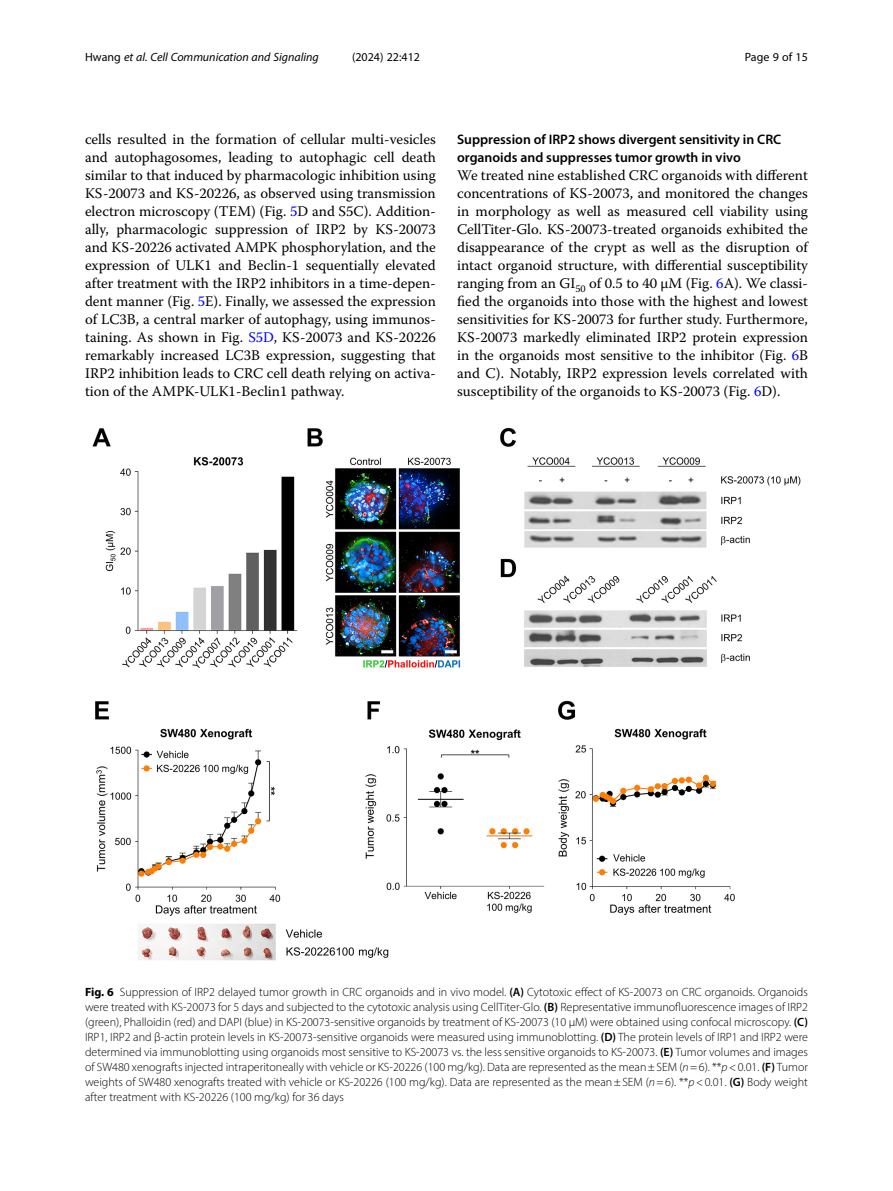
<style>
.page{position:relative;width:893px;height:1191px;background:#fff}
.page>*{position:absolute;margin:0;border:0;box-sizing:border-box;transform-origin:0 0}
.Body_Text_Indent{font:14.7px/18px "Warnock Pro";color:#000;text-align:justify}
.Body_Text{font:14.7px/18px "Warnock Pro";color:#000;text-align:justify}
.Head_2{font:600 13.8px/18px "Myriad Pro";color:#000}
.Figure_Caption{font:300 12px/15px "Myriad Pro";color:#000;text-align:justify}
.t1{font:italic 12px "Myriad Pro";color:#000}
.t2{font:12px "Myriad Pro";color:#000}
.s1{font-style:normal}
.s2{color:#00f}
.s3{font-weight:700}
.s4{font-weight:600}
.s5{font-style:italic}
</style>
<div class="page">
<img style="left:92px;top:427px;width:709px;height:534px">
<p class="t1" style="left:85px;top:50px;width:235px"><span class="s1">Hwang</span> et al. Cell Communication and Signaling</p>
<p class="t2" style="left:352px;top:50px;width:70px">(2024) 22:412</p>
<p class="t2" style="left:745px;top:50px;width:65px">Page 9 of 15</p>
<p class="Body_Text_Indent" style="left:85px;top:130px;width:352px">cells resulted in the formation of cellular multi-vesicles and autophagosomes, leading to autophagic cell death similar to that induced by pharmacologic inhibition using KS-20073 and KS-20226, as observed using transmission electron microscopy (TEM) (Fig. <span class="s2">5</span>D and S5C). Addition&shy;ally, pharmacologic suppression of IRP2 by KS-20073 and KS-20226 activated AMPK phosphorylation, and the expression of ULK1 and Beclin-1 sequentially elevated after treatment with the IRP2 inhibitors in a time-depen&shy;dent manner (Fig. <span class="s2">5</span>E). Finally, we assessed the expression of LC3B, a central marker of autophagy, using immunos&shy;taining. As shown in Fig. <span class="s2">S5D</span>, KS-20073 and KS-20226 remarkably increased LC3B expression, suggesting that IRP2 inhibition leads to CRC cell death relying on activa&shy;tion of the AMPK-ULK1-Beclin1 pathway.</p>
<p class="Head_2" style="left:457px;top:130px;width:326px">Suppression of IRP2 shows divergent sensitivity in CRC organoids and suppresses tumor growth in vivo</p>
<p class="Body_Text" style="left:457px;top:166px;width:352px">We treated nine established CRC organoids with different concentrations of KS-20073, and monitored the changes in morphology as well as measured cell viability using CellTiter-Glo. KS-20073-treated organoids exhibited the disappearance of the crypt as well as the disruption of intact organoid structure, with differential susceptibility ranging from an GI<sub>50</sub> of 0.5 to 40 µM (Fig. <span class="s2">6</span>A). We classi&shy;fied the organoids into those with the highest and lowest sensitivities for KS-20073 for further study. Furthermore, KS-20073 markedly eliminated IRP2 protein expression in the organoids most sensitive to the inhibitor (Fig. <span class="s2">6</span>B and C). Notably, IRP2 expression levels correlated with susceptibility of the organoids to KS-20073 (Fig. <span class="s2">6</span>D).</p>
<p class="Figure_Caption" style="left:85px;top:984px;width:724px"><span class="s3">Fig. 6</span> Suppression of IRP2 delayed tumor growth in CRC organoids and in vivo model. <span class="s4">(A)</span> Cytotoxic effect of KS-20073 on CRC organoids. Organoids were treated with KS-20073 for 5 days and subjected to the cytotoxic analysis using CellTiter-Glo. <span class="s4">(B)</span> Representative immunofluorescence images of IRP2 (green), Phalloidin (red) and DAPI (blue) in KS-20073-sensitive organoids by treatment of KS-20073 (10 µM) were obtained using confocal microscopy. <span class="s4">(C)<br></span>IRP1, IRP2 and β-actin protein levels in KS-20073-sensitive organoids were measured using immunoblotting. <span class="s4">(D)</span> The protein levels of IRP1 and IRP2 were determined via immunoblotting using organoids most sensitive to KS-20073 vs. the less sensitive organoids to KS-20073. <span class="s4">(E)</span> Tumor volumes and images of SW480 xenografts injected intraperitoneally with vehicle or KS-20226 (100 mg/kg). Data are represented as the mean±SEM (<span class="s5">n</span>=6). **<span class="s5">p</span>&lt;0.01. <span class="s4">(F)</span> Tumor weights of SW480 xenografts treated with vehicle or KS-20226 (100 mg/kg). Data are represented as the mean±SEM (<span class="s5">n</span>=6). **<span class="s5">p</span>&lt;0.01. <span class="s4">(G)</span> Body weight after treatment with KS-20226 (100 mg/kg) for 36 days</p>
</div>
